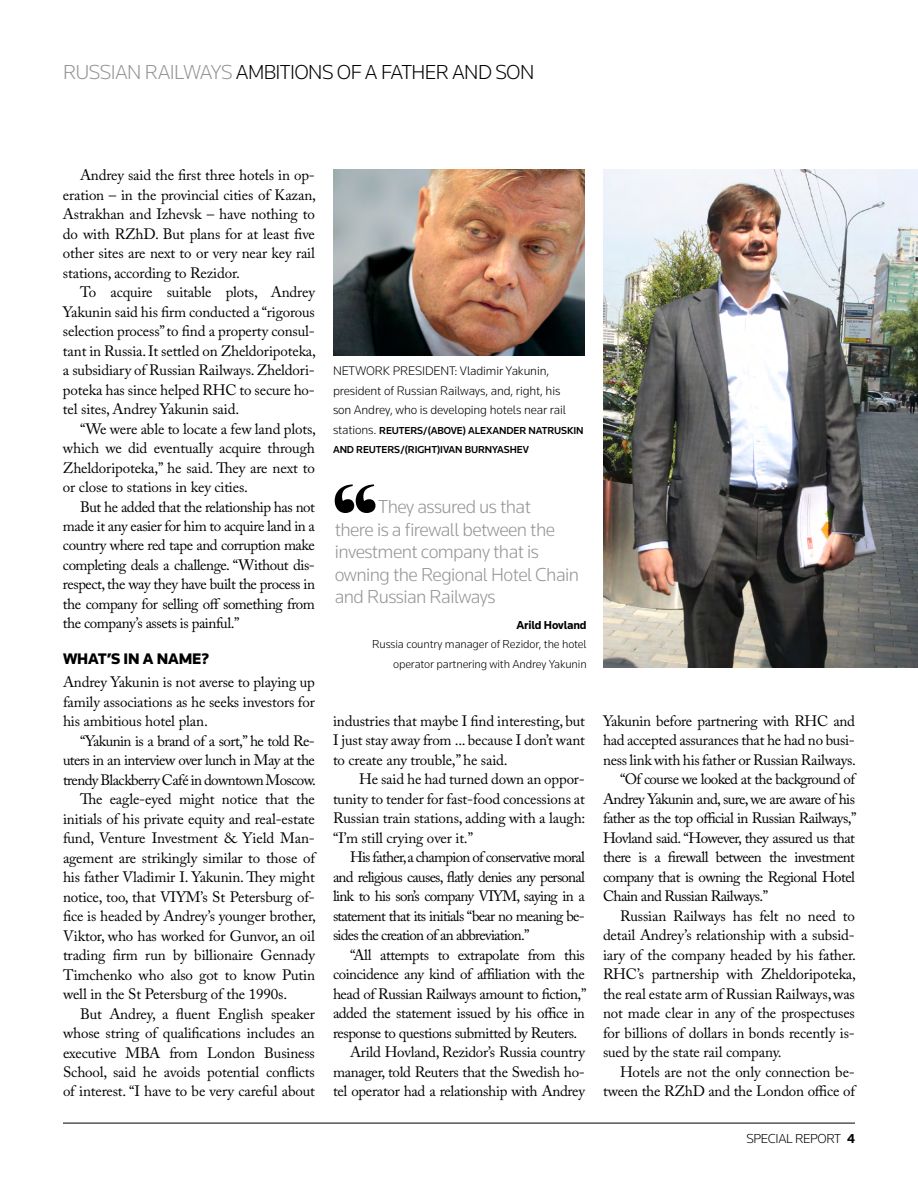
<style>
.page{position:relative;width:918px;height:1188px;background:#fff}
.page>*{position:absolute;margin:0;border:0;box-sizing:border-box;transform-origin:0 0}
.t1{font:300 21px "Knowledge";letter-spacing:-.03em;color:#000}
.t2{font:300 19.5px/22.5px "Knowledge";letter-spacing:-.03em;color:#939598}
.t3{font:900 15.9px "Knowledge";letter-spacing:-.01em;color:#000}
.t4{font:15px/19.5px "Adobe Caslon Pro";letter-spacing:-.01em;color:#000;text-align:justify}
.t5{font:15px "Adobe Caslon Pro";letter-spacing:-.04em;color:#000}
.t6{font:15px "Adobe Caslon Pro";letter-spacing:-.03em;color:#000}
.t7{font:300 13.5px "Knowledge";letter-spacing:-.03em;color:#000}
.t8{font:300 12.9px/19.5px "Knowledge";letter-spacing:-.01em;color:#000}
.t9{font:300 12px/19.5px "Knowledge";letter-spacing:-.01em;color:#000;text-align:right}
.t10{font:700 12px "Knowledge";letter-spacing:-.01em;color:#000}
.t11{font:500 10.5px "Knowledge";letter-spacing:-.01em;color:#000}
.s1{color:#939598}
.s2{font-weight:300;font-size:12.9px}
.s3{font-weight:700}
</style>
<div class="page">
<hr style="left:63px;top:1123px;width:792px;height:1px;background:#000">
<img style="left:603px;top:170px;width:315px;height:498px">
<img style="left:333px;top:170px;width:252px;height:186px">
<svg style="left:335px;top:485px;width:41px;height:28px"></svg>
<h1 class="t1" style="left:63px;top:59px;width:473px"><span class="s1">Russian Railways</span> Ambitions of a father and son</h1>
<p class="t4" style="left:63px;top:165px;width:255px;text-indent:17px">Andrey said the first three hotels in op&shy;eration – in the provincial cities of Kazan, Astrakhan and Izhevsk – have nothing to do with RZhD. But plans for at least five other sites are next to or very near key rail stations, according to Rezidor.</p>
<p class="t4" style="left:63px;top:282px;width:255px;text-indent:17px">To acquire suitable plots, Andrey Yakunin said his firm conducted a “rigorous selection process” to find a property consul&shy;tant in Russia. It settled on Zheldoripoteka, a subsidiary of Russian Railways. Zheldori&shy;poteka has since helped RHC to secure ho&shy;tel sites, Andrey Yakunin said.</p>
<p class="t4" style="left:63px;top:419px;width:255px;text-indent:17px">“We were able to locate a few land plots, which we did eventually acquire through Zheldoripoteka,” he said. They are next to or close to stations in key cities.</p>
<p class="t4" style="left:63px;top:497px;width:254px;text-indent:17px">But he added that the relationship has not made it any easier for him to acquire land in a country where red tape and corruption make completing deals a challenge. “Without dis&shy;respect, the way they have built the process in the company for selling off something from the company’s assets is painful.”</p>
<p class="t3" style="left:63px;top:649px;width:148px">WHAT’S IN A NAME?</p>
<p class="t4" style="left:63px;top:672px;width:254px">Andrey Yakunin is not averse to playing up family associations as he seeks investors for his ambitious hotel plan.</p>
<p class="t5" style="left:80px;top:732px;width:237px">“Yakunin is a brand of a sort,” he told Re-</p>
<p class="t5" style="left:63px;top:751px;width:254px">uters in an interview over lunch in May at the</p>
<p class="t5" style="left:63px;top:771px;width:255px">trendy Blackberry Café in downtown Moscow.</p>
<p class="t4" style="left:80px;top:789px;width:237px">The eagle-eyed might notice that the</p>
<p class="t4" style="left:63px;top:809px;width:253px">initials of his private equity and real-estate</p>
<p class="t4" style="left:63px;top:828px;width:254px">fund, Venture Investment &amp; Yield Man-</p>
<p class="t4" style="left:63px;top:848px;width:254px">agement are strikingly similar to those of</p>
<p class="t4" style="left:63px;top:867px;width:253px">his father Vladimir I. Yakunin. They might</p>
<p class="t4" style="left:63px;top:887px;width:253px">notice, too, that VIYM’s St Petersburg of-</p>
<p class="t4" style="left:63px;top:906px;width:255px">fice is headed by Andrey’s younger brother,</p>
<p class="t4" style="left:63px;top:926px;width:253px">Viktor, who has worked for Gunvor, an oil</p>
<p class="t4" style="left:63px;top:945px;width:253px">trading firm run by billionaire Gennady</p>
<p class="t4" style="left:63px;top:965px;width:254px">Timchenko who also got to know Putin</p>
<p class="t4" style="left:63px;top:984px;width:226px">well in the St Petersburg of the 1990s.</p>
<p class="t4" style="left:80px;top:1004px;width:236px">But Andrey, a fluent English speaker</p>
<p class="t4" style="left:63px;top:1023px;width:253px">whose string of qualifications includes an</p>
<p class="t4" style="left:63px;top:1043px;width:253px">executive MBA from London Business</p>
<p class="t4" style="left:63px;top:1062px;width:253px">School, said he avoids potential conflicts</p>
<p class="t4" style="left:63px;top:1082px;width:254px">of interest. “I have to be very careful about</p>
<p class="t8" style="left:333px;top:361px;width:235px">N ETWORK PRESIDENT: Vladimir Yakunin, president of Russian Railways, and, right, his son Andrey, who is developing hotels near rail</p>
<p class="t11" style="left:333px;top:424px;width:217px"><span class="s2">stations.</span> REUTERS/(ABOVE) ALEXANDER NATRUS</p>
<p class="t11" style="left:567px;top:424px;width:12px">KIN</p>
<p class="t11" style="left:333px;top:443px;width:140px">AND REUTERS/(RIGHT)IVAN BURN</p>
<p class="t11" style="left:492px;top:443px;width:38px">YASHEV</p>
<h2 class="t2" style="left:335px;top:495px;width:246px;text-indent:44px">They assured us that<br>there is a firewall between the investment company that is owning the Regional Hotel Chain and Russian Railways</h2>
<p class="t10" style="left:516px;top:617px;width:72px">Arild Hovland</p>
<p class="t9" style="left:372px;top:634px;width:216px">Russia country manager of Rezidor, the hotel operator partnering with Andrey Yakunin</p>
<p class="t4" style="left:333px;top:711px;width:253px">industries that maybe I find interesting, but I just stay away from ... because I don’t want to create any trouble,” he said.</p>
<p class="t4" style="left:333px;top:770px;width:254px;text-indent:26px">He said he had turned down an oppor&shy;tunity to tender for fast-food concessions at Russian train stations, adding with a laugh: “I’m still crying over it.”</p>
<p class="t4" style="left:333px;top:848px;width:254px;text-indent:17px">His father, a champion of conservative moral and religious causes, flatly denies any personal link to his son’s company VIYM, saying in a statement that its initials “bear no meaning be&shy;sides the creation of an abbreviation.”</p>
<p class="t6" style="left:350px;top:946px;width:236px">“All attempts to extrapolate from this</p>
<p class="t6" style="left:333px;top:966px;width:254px">coincidence any kind of affiliation with the</p>
<p class="t6" style="left:333px;top:985px;width:255px">head of Russian Railways amount to fiction,”</p>
<p class="t6" style="left:333px;top:1005px;width:253px">added the statement issued by his office in</p>
<p class="t6" style="left:333px;top:1024px;width:246px">response to questions submitted by Reuters.</p>
<p class="t4" style="left:350px;top:1043px;width:236px">Arild Hovland, Rezidor’s Russia country</p>
<p class="t4" style="left:333px;top:1062px;width:253px">manager, told Reuters that the Swedish ho-</p>
<p class="t4" style="left:333px;top:1082px;width:254px">tel operator had a relationship with Andrey</p>
<p class="t4" style="left:603px;top:711px;width:253px">Yakunin before partnering with RHC and</p>
<p class="t4" style="left:603px;top:731px;width:254px">had accepted assurances that he had no busi-</p>
<p class="t4" style="left:603px;top:750px;width:255px">ness link with his father or Russian Railways.</p>
<p class="t5" style="left:620px;top:771px;width:237px">“Of course we looked at the background of</p>
<p class="t5" style="left:603px;top:790px;width:254px">Andrey Yakunin and, sure, we are aware of his</p>
<p class="t5" style="left:603px;top:810px;width:255px">father as the top official in Russian Railways,”</p>
<p class="t5" style="left:603px;top:829px;width:254px">Hovland said. “However, they assured us that</p>
<p class="t5" style="left:603px;top:849px;width:254px">there is a firewall between the investment</p>
<p class="t5" style="left:603px;top:868px;width:254px">company that is owning the Regional Hotel</p>
<p class="t5" style="left:603px;top:888px;width:167px">Chain and Russian Railways.”</p>
<p class="t4" style="left:620px;top:906px;width:237px">Russian Railways has felt no need to</p>
<p class="t4" style="left:603px;top:926px;width:253px">detail Andrey’s relationship with a subsid-</p>
<p class="t4" style="left:603px;top:945px;width:255px">iary of the company headed by his father.</p>
<p class="t4" style="left:603px;top:965px;width:255px">RHC’s partnership with Zheldoripoteka,</p>
<p class="t4" style="left:603px;top:984px;width:253px">the real estate arm of Russian Railways, was</p>
<p class="t4" style="left:603px;top:1004px;width:253px">not made clear in any of the prospectuses</p>
<p class="t4" style="left:603px;top:1023px;width:254px">for billions of dollars in bonds recently is-</p>
<p class="t4" style="left:603px;top:1043px;width:180px">sued by the state rail company.</p>
<p class="t4" style="left:620px;top:1062px;width:237px">Hotels are not the only connection be-</p>
<p class="t4" style="left:603px;top:1082px;width:254px">tween the RZhD and the London office of</p>
<p class="t7" style="left:747px;top:1130px;width:110px">SPECIAL REPORT <span class="s3">4</span></p>
</div>
